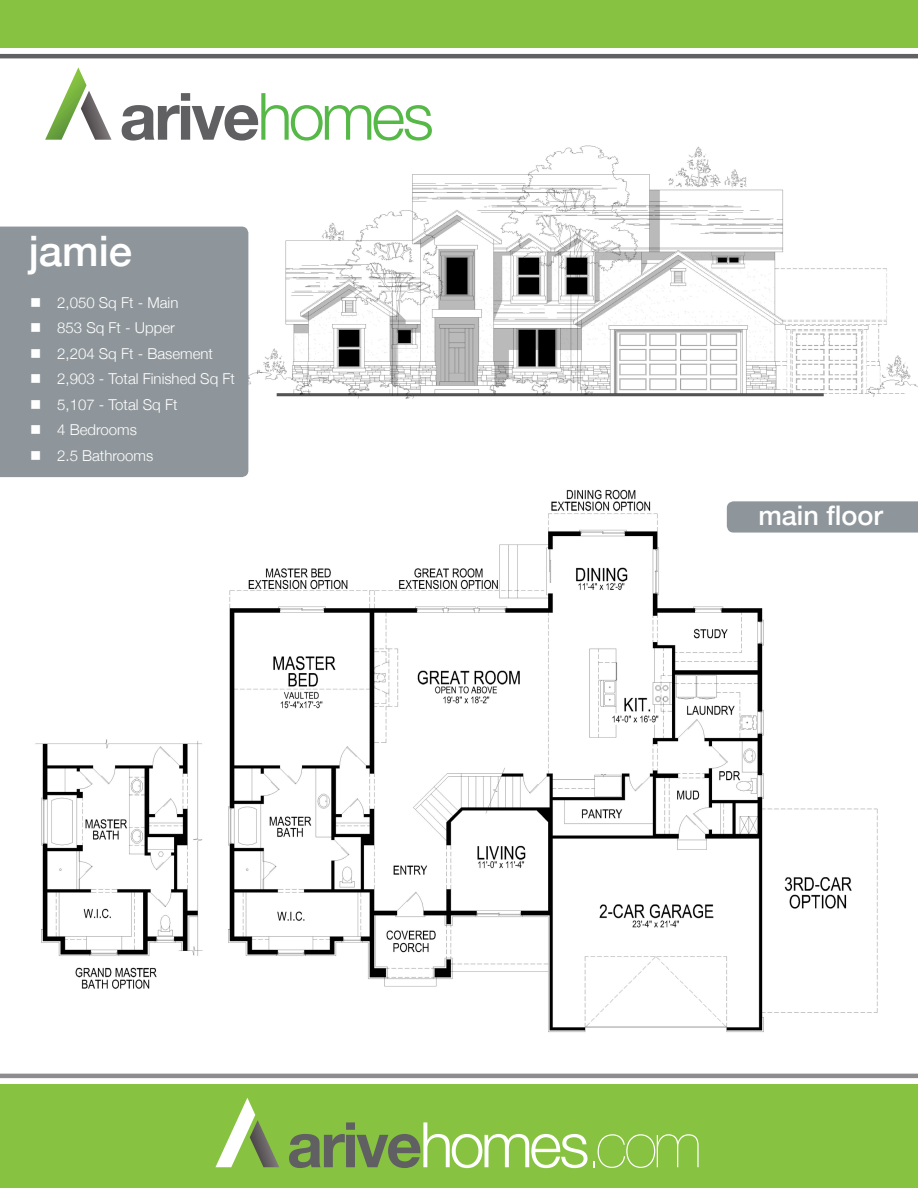
<style>
.page{position:relative;width:918px;height:1188px;background:#fff}
.page>*{position:absolute;margin:0;border:0;box-sizing:border-box;transform-origin:0 0}
.t1{font:700 65.25px "Helvetica Neue";letter-spacing:-.04em;color:#606063}
.t2{font:700 62.7px "Helvetica Neue";letter-spacing:-.04em;color:#606063}
.t3{font:500 42px "Helvetica Neue";color:#fff}
.t4{font:500 27px "Helvetica Neue";color:#fff}
.t5{font:300 15px "Helvetica Neue";color:#fff}
.s1{font-weight:300;color:#56b847}
.s2{font-weight:300;color:#fff}
.s3{font-weight:200;color:#fff}
</style>
<div class="page">
<div style="left:0;top:0;width:918px;height:48px;background:#87c340"></div>
<hr style="left:0;top:54px;width:918px;height:4px;background:#606163">
<div style="left:0;top:1084px;width:918px;height:104px;background:#87c340"></div>
<hr style="left:0;top:1074px;width:918px;height:4px;background:#8d8d8f">
<img style="left:33px;top:464px;width:845px;height:568px">
<img style="left:241px;top:145px;width:677px;height:319px">
<div style="left:0;top:227px;width:248px;height:250px;background:#8e969b"></div>
<svg style="left:45px;top:67px;width:67px;height:73px"></svg>
<svg style="left:215px;top:1098px;width:64px;height:69px"></svg>
<div style="left:727px;top:501px;width:191px;height:32px;background:#8e969b"></div>
<svg style="left:31px;top:298px;width:9px;height:9px"></svg>
<svg style="left:31px;top:324px;width:9px;height:8px"></svg>
<svg style="left:31px;top:349px;width:9px;height:9px"></svg>
<svg style="left:31px;top:375px;width:9px;height:8px"></svg>
<svg style="left:31px;top:400px;width:9px;height:9px"></svg>
<svg style="left:31px;top:426px;width:9px;height:8px"></svg>
<svg style="left:31px;top:451px;width:9px;height:9px"></svg>
<p class="t1" style="left:120px;top:65px;width:316px">arive<span class="s1">homes</span></p>
<p class="t3" style="left:29px;top:217px;width:105px">jamie</p>
<p class="t5" style="left:57px;top:290px;width:123px">2,050 Sq Ft - Main</p>
<p class="t5" style="left:57px;top:316px;width:119px">853 Sq Ft - Upper</p>
<p class="t5" style="left:57px;top:341px;width:157px">2,204 Sq Ft - Basement</p>
<p class="t5" style="left:57px;top:367px;width:179px">2,903 - Total Finished Sq Ft</p>
<p class="t5" style="left:57px;top:392px;width:122px">5,107 - Total Sq Ft</p>
<p class="t5" style="left:57px;top:418px;width:81px">4 Bedrooms</p>
<p class="t5" style="left:57px;top:443px;width:98px">2.5 Bathrooms</p>
<p class="t4" style="left:758px;top:494px;width:126px">main floor</p>
<p class="t2" style="left:287px;top:1088px;width:417px">arive<span class="s2">homes</span><span class="s3">.com</span></p>
</div>
